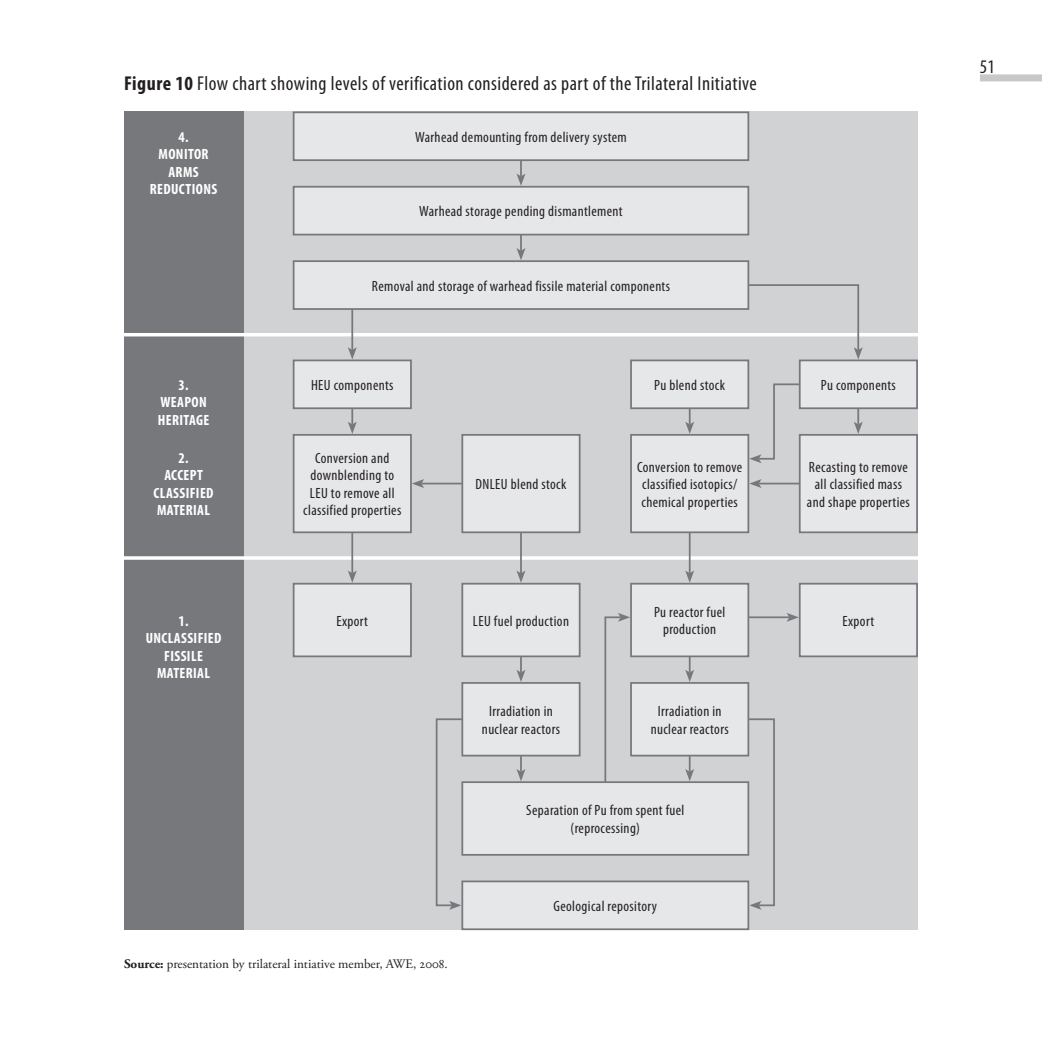
<style>
.page{position:relative;width:1042px;height:1042px;background:#fff}
.page>*{position:absolute;margin:0;border:0;box-sizing:border-box;transform-origin:0 0}
.t1{font:condensed 20.12px "Myriad Pro";letter-spacing:.025em;color:#231f20}
.t2{font:condensed 19.25px "Myriad Pro";color:#231f20}
.t3{font:condensed 14.88px/17.5px "Myriad Pro";letter-spacing:.025em;color:#231f20;text-align:center}
.t4{font:700 condensed 14.88px/17.5px "Myriad Pro";letter-spacing:.025em;color:#fff;text-align:center}
.t5{font:13.12px "Adobe Garamond Pro";color:#231f20}
.s1{font-weight:700}
</style>
<div class="page">
<div style="left:980px;top:74px;width:62px;height:7px;background:#c7c8ca"></div>
<div style="left:124px;top:111px;width:794px;height:819px;background:#d1d2d4"></div>
<div style="left:124px;top:111px;width:119px;height:819px;background:#76787b"></div>
<hr style="left:114px;top:556px;width:825px;height:4px;background:#fff">
<hr style="left:114px;top:333px;width:825px;height:3px;background:#fff">
<hr style="left:520px;top:148px;width:2px;height:28px;background:#76787b">
<svg style="left:516px;top:174px;width:9px;height:12px"></svg>
<hr style="left:520px;top:222px;width:2px;height:29px;background:#76787b">
<svg style="left:516px;top:248px;width:9px;height:12px"></svg>
<hr style="left:351px;top:302px;width:2px;height:48px;background:#76787b">
<svg style="left:348px;top:347px;width:9px;height:12px"></svg>
<hr style="left:351px;top:376px;width:2px;height:48px;background:#76787b">
<svg style="left:348px;top:422px;width:9px;height:12px"></svg>
<hr style="left:351px;top:525px;width:2px;height:48px;background:#76787b">
<svg style="left:348px;top:570px;width:9px;height:13px"></svg>
<hr style="left:520px;top:525px;width:2px;height:48px;background:#76787b">
<svg style="left:516px;top:570px;width:9px;height:13px"></svg>
<hr style="left:689px;top:525px;width:1px;height:48px;background:#76787b">
<svg style="left:685px;top:570px;width:9px;height:13px"></svg>
<hr style="left:689px;top:624px;width:1px;height:48px;background:#76787b">
<svg style="left:685px;top:670px;width:9px;height:12px"></svg>
<hr style="left:520px;top:624px;width:2px;height:48px;background:#76787b">
<svg style="left:516px;top:670px;width:9px;height:12px"></svg>
<hr style="left:520px;top:724px;width:2px;height:48px;background:#76787b">
<svg style="left:516px;top:769px;width:9px;height:12px"></svg>
<hr style="left:689px;top:724px;width:1px;height:48px;background:#76787b">
<svg style="left:685px;top:769px;width:9px;height:12px"></svg>
<hr style="left:857px;top:376px;width:2px;height:48px;background:#76787b">
<svg style="left:854px;top:422px;width:9px;height:12px"></svg>
<hr style="left:689px;top:376px;width:1px;height:48px;background:#76787b">
<svg style="left:685px;top:422px;width:9px;height:12px"></svg>
<hr style="left:759px;top:483px;width:48px;height:1px;background:#76787b">
<svg style="left:749px;top:479px;width:12px;height:9px"></svg>
<hr style="left:741px;top:616px;width:48px;height:2px;background:#76787b">
<svg style="left:786px;top:613px;width:13px;height:9px"></svg>
<hr style="left:421px;top:483px;width:48px;height:1px;background:#76787b">
<svg style="left:412px;top:479px;width:12px;height:9px"></svg>
<div style="left:294px;top:112px;width:454px;height:48px;background:#e6e7e9"></div>
<div style="left:293px;top:111px;width:456px;height:50px;border:2px solid #76787b"></div>
<div style="left:294px;top:187px;width:454px;height:48px;background:#e6e7e9"></div>
<div style="left:293px;top:186px;width:456px;height:49px;border:2px solid #76787b"></div>
<div style="left:294px;top:360px;width:117px;height:48px;background:#e6e7e9"></div>
<div style="left:293px;top:359px;width:119px;height:50px;border:2px solid #76787b"></div>
<div style="left:294px;top:584px;width:117px;height:72px;background:#e6e7e9"></div>
<div style="left:293px;top:583px;width:119px;height:74px;border:2px solid #76787b"></div>
<div style="left:462px;top:584px;width:118px;height:72px;background:#e6e7e9"></div>
<div style="left:461px;top:583px;width:119px;height:74px;border:2px solid #76787b"></div>
<div style="left:462px;top:881px;width:286px;height:48px;background:#e6e7e9"></div>
<div style="left:461px;top:880px;width:288px;height:50px;border:2px solid #76787b"></div>
<div style="left:631px;top:584px;width:117px;height:72px;background:#e6e7e9"></div>
<div style="left:630px;top:583px;width:119px;height:74px;border:2px solid #76787b"></div>
<div style="left:800px;top:584px;width:117px;height:72px;background:#e6e7e9"></div>
<div style="left:799px;top:583px;width:119px;height:74px;border:2px solid #76787b"></div>
<div style="left:294px;top:435px;width:117px;height:97px;background:#e6e7e9"></div>
<div style="left:293px;top:434px;width:119px;height:99px;border:2px solid #76787b"></div>
<div style="left:462px;top:435px;width:118px;height:97px;background:#e6e7e9"></div>
<div style="left:461px;top:434px;width:119px;height:99px;border:2px solid #76787b"></div>
<div style="left:631px;top:435px;width:117px;height:97px;background:#e6e7e9"></div>
<div style="left:630px;top:434px;width:119px;height:99px;border:2px solid #76787b"></div>
<div style="left:800px;top:435px;width:117px;height:97px;background:#e6e7e9"></div>
<div style="left:799px;top:434px;width:119px;height:99px;border:2px solid #76787b"></div>
<div style="left:631px;top:360px;width:117px;height:48px;background:#e6e7e9"></div>
<div style="left:630px;top:359px;width:119px;height:50px;border:2px solid #76787b"></div>
<svg style="left:689px;top:283px;width:174px;height:76px"></svg>
<div style="left:294px;top:261px;width:454px;height:48px;background:#e6e7e9"></div>
<div style="left:293px;top:260px;width:456px;height:50px;border:2px solid #76787b"></div>
<svg style="left:749px;top:382px;width:65px;height:81px"></svg>
<div style="left:800px;top:360px;width:117px;height:48px;background:#e6e7e9"></div>
<div style="left:799px;top:359px;width:119px;height:50px;border:2px solid #76787b"></div>
<svg style="left:604px;top:613px;width:26px;height:168px"></svg>
<div style="left:462px;top:782px;width:286px;height:73px;background:#e6e7e9"></div>
<div style="left:461px;top:781px;width:288px;height:75px;border:2px solid #76787b"></div>
<svg style="left:435px;top:718px;width:59px;height:192px"></svg>
<svg style="left:715px;top:717px;width:60px;height:193px"></svg>
<div style="left:462px;top:683px;width:118px;height:72px;background:#e6e7e9"></div>
<div style="left:461px;top:682px;width:119px;height:74px;border:2px solid #76787b"></div>
<div style="left:631px;top:683px;width:117px;height:72px;background:#e6e7e9"></div>
<div style="left:630px;top:682px;width:119px;height:74px;border:2px solid #76787b"></div>
<h1 class="t1" style="left:124px;top:72px;width:634px"><span class="s1">Figure 10</span> Flow chart showing levels of verification considered as part of the Trilateral Initiative</h1>
<p class="t3" style="left:415px;top:128px;width:213px">Warhead demounting from delivery system</p>
<p class="t4" style="left:150px;top:128px;width:69px">4.<br>MONITOR<br>ARMS<br>REDUCTIONS</p>
<p class="t3" style="left:419px;top:203px;width:205px">Warhead storage pending dismantlement</p>
<p class="t4" style="left:158px;top:376px;width:53px">3.<br>WEAPON<br>HERITAGE</p>
<p class="t4" style="left:154px;top:449px;width:61px">2.<br>ACCEPT<br>CLASSIFIED<br>MATERIAL</p>
<p class="t4" style="left:146px;top:612px;width:77px">1.<br>UNCLASSIFIED<br>FISSILE<br>MATERIAL</p>
<p class="t3" style="left:372px;top:277px;width:300px">Removal and storage of warhead fissile material components</p>
<p class="t3" style="left:311px;top:376px;width:84px">HEU components</p>
<p class="t3" style="left:654px;top:376px;width:72px">Pu blend stock</p>
<p class="t3" style="left:821px;top:376px;width:76px">Pu components</p>
<p class="t3" style="left:303px;top:449px;width:100px">Conversion and downblending to<br>LEU to remove all classified properties</p>
<p class="t3" style="left:475px;top:476px;width:92px">DNLEU blend stock</p>
<p class="t3" style="left:336px;top:612px;width:33px">Export</p>
<p class="t3" style="left:473px;top:612px;width:98px">LEU fuel production</p>
<p class="t3" style="left:637px;top:458px;width:106px;text-align:left">Conversion to remove classified isotopics/ chemical properties</p>
<p class="t3" style="left:807px;top:458px;width:104px">Recasting to remove all classified mass and shape properties</p>
<p class="t3" style="left:654px;top:603px;width:73px">Pu reactor fuel production</p>
<p class="t3" style="left:842px;top:612px;width:33px">Export</p>
<p class="t3" style="left:482px;top:703px;width:80px">Irradiation in nuclear reactors</p>
<p class="t3" style="left:651px;top:703px;width:80px">Irradiation in nuclear reactors</p>
<p class="t3" style="left:526px;top:802px;width:160px">Separation of Pu from spent fuel (reprocessing)</p>
<p class="t3" style="left:553px;top:897px;width:105px">Geological repository</p>
<p class="t5" style="left:124px;top:955px;width:325px"><span class="s1">Source:</span> presentation by trilateral intiative member, AWE, 2008.</p>
<p class="t2" style="left:980px;top:56px;width:16px">51</p>
</div>
